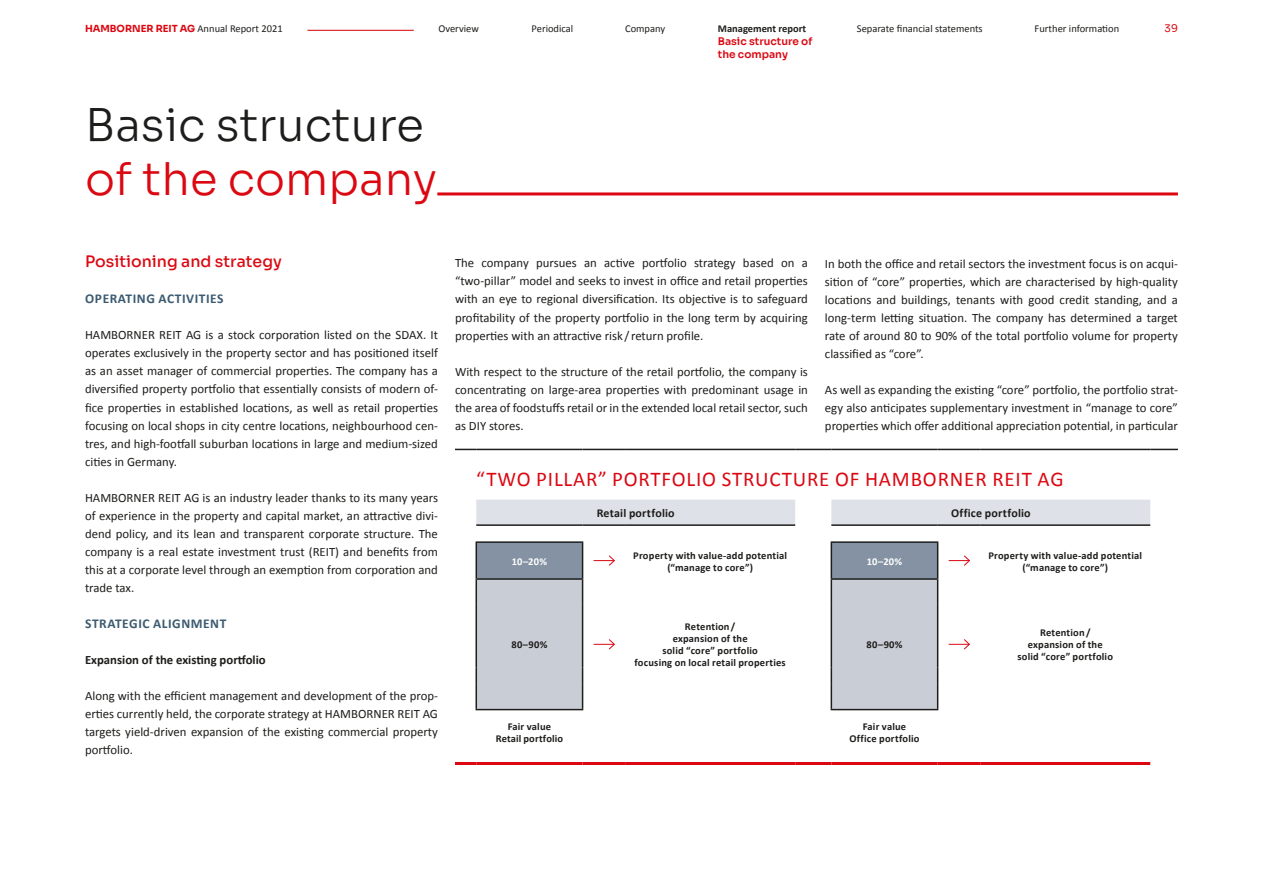
<style>
.page{position:relative;width:1263px;height:893px;background:#fff}
.page>*{position:absolute;margin:0;border:0;box-sizing:border-box;transform-origin:0 0}
.t1{font:300 45px "Sora";color:#1d1d1b}
.t2{font:300 45px "Sora";color:#db0812}
.t3{font:21px "Calibri";letter-spacing:.04em;color:#db0812}
.t4{font:500 15.75px "Sora";color:#db0812}
.t5{font:700 13.5px "Calibri";letter-spacing:.04em;color:#3c5b71}
.t6{font:12.75px/18px "Calibri";color:#1d1d1b;text-align:justify}
.t7{font:700 12.75px "Calibri";color:#1d1d1b}
.t8{font:700 12px "Calibri";letter-spacing:.015em;color:#1d1d1b}
.t9{font:700 10.5px/12px "Calibri";letter-spacing:.02em;color:#1d1d1b;text-align:center}
.t10{font:10.5px "Calibri";color:#1d1d1b}
.t11{font:600 10.5px/12.6px "Sora";color:#db0812}
.t12{font:700 10.5px "Calibri";color:#1d1d1b}
.t13{font:700 10.5px "Calibri";letter-spacing:.01em;color:#fff}
.t14{font:10.5px "Sora";color:#db0812}
.s1{font-family:"Sora";font-weight:700;font-size:9.75px;color:#db0812}
</style>
<div class="page">
<div style="left:476px;top:500px;width:674px;height:25px;background:#dee1e7"></div>
<svg style="left:477px;top:604px;width:460px;height:106px"></svg>
<hr style="left:455px;top:762px;width:21px;height:3px;background:#db0812">
<hr style="left:476px;top:762px;width:107px;height:3px;background:#db0812">
<hr style="left:583px;top:762px;width:42px;height:3px;background:#db0812">
<hr style="left:625px;top:762px;width:170px;height:3px;background:#db0812">
<hr style="left:795px;top:762px;width:36px;height:3px;background:#db0812">
<hr style="left:831px;top:762px;width:107px;height:3px;background:#db0812">
<hr style="left:938px;top:762px;width:42px;height:3px;background:#db0812">
<hr style="left:980px;top:762px;width:170px;height:3px;background:#db0812">
<svg style="left:455px;top:449px;width:21px;height:1px"></svg>
<hr style="left:476px;top:449px;width:107px;height:1px;background:#1d1d1b">
<hr style="left:583px;top:449px;width:42px;height:1px;background:#1d1d1b">
<hr style="left:625px;top:449px;width:170px;height:1px;background:#1d1d1b">
<hr style="left:795px;top:449px;width:36px;height:1px;background:#1d1d1b">
<hr style="left:831px;top:449px;width:107px;height:1px;background:#1d1d1b">
<hr style="left:938px;top:449px;width:42px;height:1px;background:#1d1d1b">
<hr style="left:980px;top:449px;width:170px;height:1px;background:#1d1d1b">
<svg style="left:1150px;top:449px;width:28px;height:1px"></svg>
<hr style="left:475px;top:541px;width:108px;height:2px;background:#1d1d1b">
<hr style="left:475px;top:543px;width:2px;height:35px;background:#1d1d1b">
<hr style="left:475px;top:578px;width:108px;height:2px;background:#1d1d1b">
<hr style="left:475px;top:580px;width:2px;height:24px;background:#1d1d1b">
<hr style="left:475px;top:604px;width:2px;height:64px;background:#1d1d1b">
<hr style="left:582px;top:604px;width:1px;height:64px;background:#1d1d1b">
<svg style="left:475px;top:668px;width:2px;height:16px"></svg>
<hr style="left:475px;top:684px;width:2px;height:25px;background:#1d1d1b">
<svg style="left:582px;top:668px;width:1px;height:41px"></svg>
<hr style="left:475px;top:709px;width:108px;height:1px;background:#1d1d1b">
<hr style="left:831px;top:541px;width:107px;height:2px;background:#1d1d1b">
<hr style="left:831px;top:604px;width:1px;height:64px;background:#1d1d1b">
<hr style="left:937px;top:604px;width:1px;height:64px;background:#1d1d1b">
<svg style="left:831px;top:668px;width:1px;height:41px"></svg>
<svg style="left:937px;top:668px;width:1px;height:41px"></svg>
<hr style="left:831px;top:709px;width:107px;height:1px;background:#1d1d1b">
<hr style="left:476px;top:524px;width:107px;height:2px;background:#1d1d1b">
<hr style="left:583px;top:524px;width:42px;height:2px;background:#1d1d1b">
<hr style="left:625px;top:524px;width:170px;height:2px;background:#1d1d1b">
<hr style="left:831px;top:524px;width:107px;height:2px;background:#1d1d1b">
<hr style="left:938px;top:524px;width:42px;height:2px;background:#1d1d1b">
<hr style="left:980px;top:524px;width:170px;height:2px;background:#1d1d1b">
<hr style="left:625px;top:709px;width:170px;height:1px;background:#fff">
<svg style="left:476px;top:542px;width:462px;height:62px"></svg>
<svg style="left:949px;top:555px;width:21px;height:11px"></svg>
<svg style="left:594px;top:638px;width:21px;height:12px"></svg>
<svg style="left:949px;top:639px;width:21px;height:11px"></svg>
<hr style="left:437px;top:192px;width:741px;height:3px;background:#db0812">
<hr style="left:307px;top:30px;width:107px;height:1px;background:#db0812">
<p class="t10" style="left:85px;top:21px;width:199px"><span class="s1">HAMBORNER REIT AG</span> Annual Report 2021</p>
<p class="t10" style="left:438px;top:21px;width:42px">Overview</p>
<p class="t10" style="left:531px;top:21px;width:43px">Periodical</p>
<p class="t10" style="left:625px;top:21px;width:42px">Company</p>
<p class="t12" style="left:718px;top:21px;width:90px">Management report</p>
<p class="t10" style="left:857px;top:21px;width:127px">Separate financial statements</p>
<p class="t10" style="left:1035px;top:21px;width:86px">Further information</p>
<p class="t14" style="left:1164px;top:19px;width:15px">39</p>
<p class="t11" style="left:718px;top:34px;width:96px">Basic structure of the company</p>
<h1 class="t1" style="left:85px;top:88px;width:340px">Basic structure</h1>
<h1 class="t2" style="left:85px;top:142px;width:354px">of the company</h1>
<p class="t4" style="left:85px;top:249px;width:198px">Positioning and strategy</p>
<p class="t5" style="left:85px;top:289px;width:140px">OPERATING ACTIVITIES</p>
<p class="t6" style="left:85px;top:326px;width:354px">HAMBORNER REIT AG is a stock corporation listed on the SDAX. It operates exclusively in the property sector and has positioned itself as an asset manager of commercial properties. The company has a diversified property portfolio that essentially consists of modern of&shy;fice properties in established locations, as well as retail properties focusing on local shops in city centre locations, neighbourhood cen&shy;tres, and high-footfall suburban locations in large and medium-sized cities in Germany.</p>
<p class="t6" style="left:85px;top:488px;width:354px">HAMBORNER REIT AG is an industry leader thanks to its many years of experience in the property and capital market, an attractive divi&shy;dend policy, and its lean and transparent corporate structure. The company is a real estate investment trust (REIT) and benefits from this at a corporate level through an exemption from corporation and trade tax.</p>
<p class="t5" style="left:85px;top:613px;width:143px">STRATEGIC ALIGNMENT</p>
<p class="t7" style="left:85px;top:650px;width:182px">Expansion of the existing portfolio</p>
<p class="t6" style="left:85px;top:686px;width:354px">Along with the efficient management and development of the prop&shy;erties currently held, the corporate strategy at HAMBORNER REIT AG targets yield-driven expansion of the existing commercial property portfolio.</p>
<p class="t6" style="left:455px;top:254px;width:354px">The company pursues an active portfolio strategy based on a “two-pillar” model and seeks to invest in office and retail properties with an eye to regional diversification. Its objective is to safeguard profitability of the property portfolio in the long term by acquiring properties with an attractive risk / return profile.</p>
<p class="t6" style="left:455px;top:362px;width:354px">With respect to the structure of the retail portfolio, the company is concentrating on large-area properties with predominant usage in the area of foodstuffs retail or in the extended local retail sector, such as DIY stores.</p>
<p class="t6" style="left:825px;top:254px;width:354px">In both the office and retail sectors the investment focus is on acqui&shy;sition of “core” properties, which are characterised by high-quality locations and buildings, tenants with good credit standing, and a long-term letting situation. The company has determined a target rate of around 80 to 90% of the total portfolio volume for property classified as “core”.</p>
<p class="t6" style="left:825px;top:380px;width:354px">As well as expanding the existing “core” portfolio, the portfolio strat&shy;egy also anticipates supplementary investment in “manage to core” properties which offer additional appreciation potential, in particular</p>
<h2 class="t3" style="left:476px;top:465px;width:589px">“TWO PILLAR” PORTFOLIO STRUCTURE OF HAMBORNER REIT AG</h2>
<p class="t8" style="left:597px;top:504px;width:80px">Retail portfolio</p>
<p class="t8" style="left:951px;top:504px;width:81px">Office portfolio</p>
<p class="t13" style="left:512px;top:554px;width:37px">10–20%</p>
<p class="t9" style="left:633px;top:549px;width:155px">Property with value-add potential (“manage to core”)</p>
<p class="t13" style="left:867px;top:554px;width:37px">10–20%</p>
<p class="t9" style="left:988px;top:549px;width:155px">Property with value-add potential (“manage to core”)</p>
<p class="t9" style="left:511px;top:638px;width:38px">80–90%</p>
<p class="t9" style="left:634px;top:620px;width:153px">Retention /<br>expansion of the<br>solid “core” portfolio<br>focusing on local retail properties</p>
<p class="t9" style="left:866px;top:638px;width:38px">80–90%</p>
<p class="t9" style="left:496px;top:720px;width:69px">Fair value<br>Retail portfolio</p>
<p class="t9" style="left:849px;top:720px;width:72px">Fair value<br>Office portfolio</p>
<p class="t9" style="left:1017px;top:626px;width:97px">Retention / expansion of the solid “core” portfolio</p>
</div>
